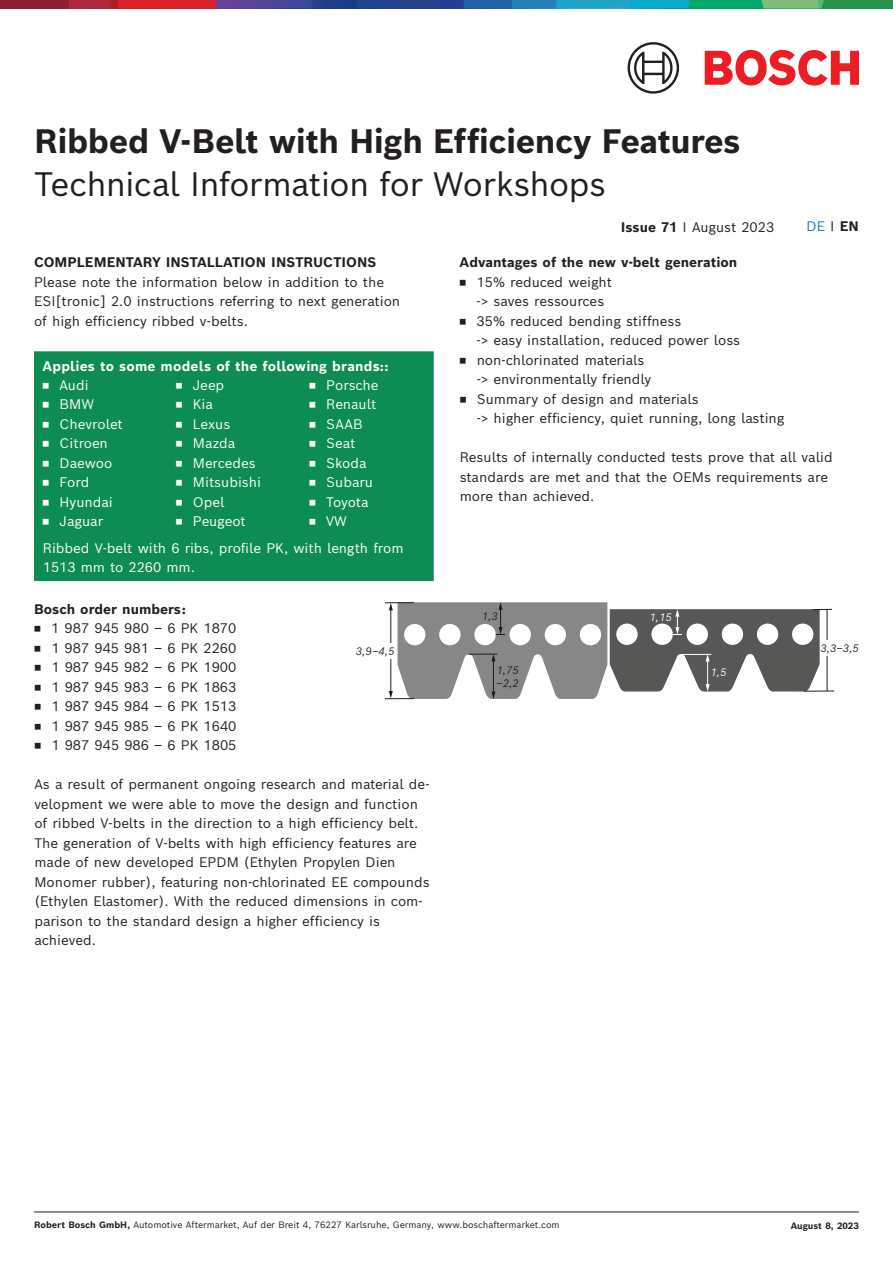
<style>
.page{position:relative;width:893px;height:1263px;background:#fff}
.page>*{position:absolute;margin:0;border:0;box-sizing:border-box;transform-origin:0 0}
.t1{font:700 33px "Bosch Sans";letter-spacing:-.015em;color:#231f20}
.t2{font:33px "Bosch Sans";letter-spacing:-.025em;color:#231f20}
.t3{font:13.5px/19.5px "Bosch Sans";color:#231f20}
.t4{font:13.5px/19.5px "Bosch Sans";color:#fff}
.t5{font:700 13.5px "Bosch Sans";color:#231f20}
.t6{font:700 13.5px "Bosch Sans";letter-spacing:.01em;color:#fff}
.t7{font:13.5px "Bosch Sans";color:#0d7dc2}
.t8{font:italic 10.5px/13.5px "Bosch Sans";color:#231f20}
.t9{font:italic 10.5px "Bosch Sans";color:#fff}
.t10{font:9px "Bosch Sans";color:#231f20}
.t11{font:700 9px "Bosch Sans";color:#231f20}
.s1{font-weight:700}
.s2{color:#231f20}
.s3{font-weight:700;color:#231f20}
</style>
<div class="page">
<div style="left:34px;top:351px;width:400px;height:230px;background:#0d8c53"></div>
<hr style="left:804px;top:691px;width:30px;height:1px;background:#1d1d1b">
<svg style="left:385px;top:602px;width:447px;height:98px"></svg>
<hr style="left:827px;top:609px;width:1px;height:82px;background:#1d1d1b">
<div style="left:356px;top:643px;width:40px;height:16px;background:#fff"></div>
<div style="left:820px;top:640px;width:41px;height:16px;background:#fff"></div>
<div style="left:0;top:0;width:69px;height:9px;background:#8f1f35"></div>
<svg style="left:69px;top:0;width:824px;height:9px;background:#476a80"></svg>
<svg style="left:705px;top:50px;width:154px;height:36px"></svg>
<svg style="left:628px;top:42px;width:51px;height:52px"></svg>
<hr style="left:34px;top:1211px;width:825px;height:1px;background:#231f20">
<h1 class="t1" style="left:34px;top:113px;width:708px">Ribbed V-Belt with High Efficiency Features</h1>
<h1 class="t2" style="left:34px;top:156px;width:574px">Technical Information for Workshops</h1>
<p class="t5" style="left:34px;top:251px;width:344px">COMPLEMENTARY INSTALLATION INSTRUCTIONS</p>
<p class="t3" style="left:34px;top:271px;width:368px">Please note the information below in addition to the<br>ESI[tronic] 2.0 instructions referring to next generation of high efficiency ribbed v-belts.</p>
<p class="t6" style="left:43px;top:354px;width:347px">Applies to some models of the following brands::</p>
<p class="t4" style="left:43px;top:374px;width:82px">◾ Audi<br>◾ BMW<br>◾ Chevrolet ◾ Citroen<br>◾ Daewoo<br>◾ Ford<br>◾ Hyundai ◾ Jaguar</p>
<p class="t4" style="left:176px;top:374px;width:87px">◾ Jeep<br>◾ Kia<br>◾ Lexus<br>◾ Mazda<br>◾ Mercedes ◾ Mitsubishi ◾ Opel<br>◾ Peugeot</p>
<p class="t4" style="left:309px;top:374px;width:71px">◾ Porsche ◾ Renault ◾ SAAB<br>◾ Seat<br>◾ Skoda<br>◾ Subaru ◾ Toyota<br>◾ VW</p>
<p class="t4" style="left:43px;top:537px;width:362px">Ribbed V-belt with 6 ribs, profile PK, with length from<br>1513 mm to 2260 mm.</p>
<p class="t5" style="left:34px;top:598px;width:153px">Bosch order numbers:</p>
<p class="t3" style="left:34px;top:617px;width:204px;text-align:justify">◾ 1 987 945 980 – 6 PK 1870 ◾ 1 987 945 981 – 6 PK 2260 ◾ 1 987 945 982 – 6 PK 1900 ◾ 1 987 945 983 – 6 PK 1863 ◾ 1 987 945 984 – 6 PK 1513 ◾ 1 987 945 985 – 6 PK 1640 ◾ 1 987 945 986 – 6 PK 1805</p>
<p class="t3" style="left:34px;top:773px;width:397px">As a result of permanent ongoing research and material de&shy;velopment we were able to move the design and function of ribbed V-belts in the direction to a high efficiency belt.<br>The generation of V-belts with high efficiency features are made of new developed EPDM (Ethylen Propylen Dien Monomer rubber), featuring non-chlorinated EE compounds (Ethylen Elastomer). With the reduced dimensions in com&shy;parison to the standard design a higher efficiency is achieved.</p>
<p class="t8" style="left:356px;top:644px;width:40px">3,9–4,5</p>
<p class="t3" style="left:621px;top:216px;width:155px"><span class="s1">Issue 71</span> I August 2023</p>
<p class="t7" style="left:806px;top:215px;width:54px">DE <span class="s2">I</span> <span class="s3">EN</span></p>
<p class="t5" style="left:460px;top:251px;width:279px">Advantages of the new v-belt generation</p>
<p class="t3" style="left:460px;top:271px;width:154px">◾ 15% reduced weight</p>
<p class="t3" style="left:477px;top:290px;width:129px">-&gt; saves ressources</p>
<p class="t3" style="left:460px;top:310px;width:223px">◾ 35% reduced bending stiffness</p>
<p class="t3" style="left:477px;top:329px;width:265px">-&gt; easy installation, reduced power loss</p>
<p class="t3" style="left:460px;top:349px;width:186px">◾ non-chlorinated materials</p>
<p class="t3" style="left:477px;top:368px;width:176px">-&gt; environmentally friendly</p>
<p class="t3" style="left:460px;top:388px;width:241px">◾ Summary of design and materials</p>
<p class="t3" style="left:477px;top:407px;width:309px">-&gt; higher efficiency, quiet running, long lasting</p>
<p class="t3" style="left:460px;top:446px;width:374px">Results of internally conducted tests prove that all valid standards are met and that the OEMs requirements are more than achieved.</p>
<p class="t8" style="left:482px;top:608px;width:18px">1,3</p>
<p class="t8" style="left:496px;top:662px;width:24px">1,75 –2,2</p>
<p class="t9" style="left:649px;top:608px;width:24px">1,15</p>
<p class="t9" style="left:711px;top:663px;width:18px">1,5</p>
<p class="t8" style="left:820px;top:641px;width:40px">3,3–3,5</p>
<p class="t10" style="left:34px;top:1217px;width:527px"><span class="s1">Robert Bosch GmbH,</span> Automotive Aftermarket, Auf der Breit 4, 76227 Karlsruhe, Germany, www.boschaftermarket.com</p>
<p class="t11" style="left:791px;top:1218px;width:70px">August 8, 2023</p>
</div>
